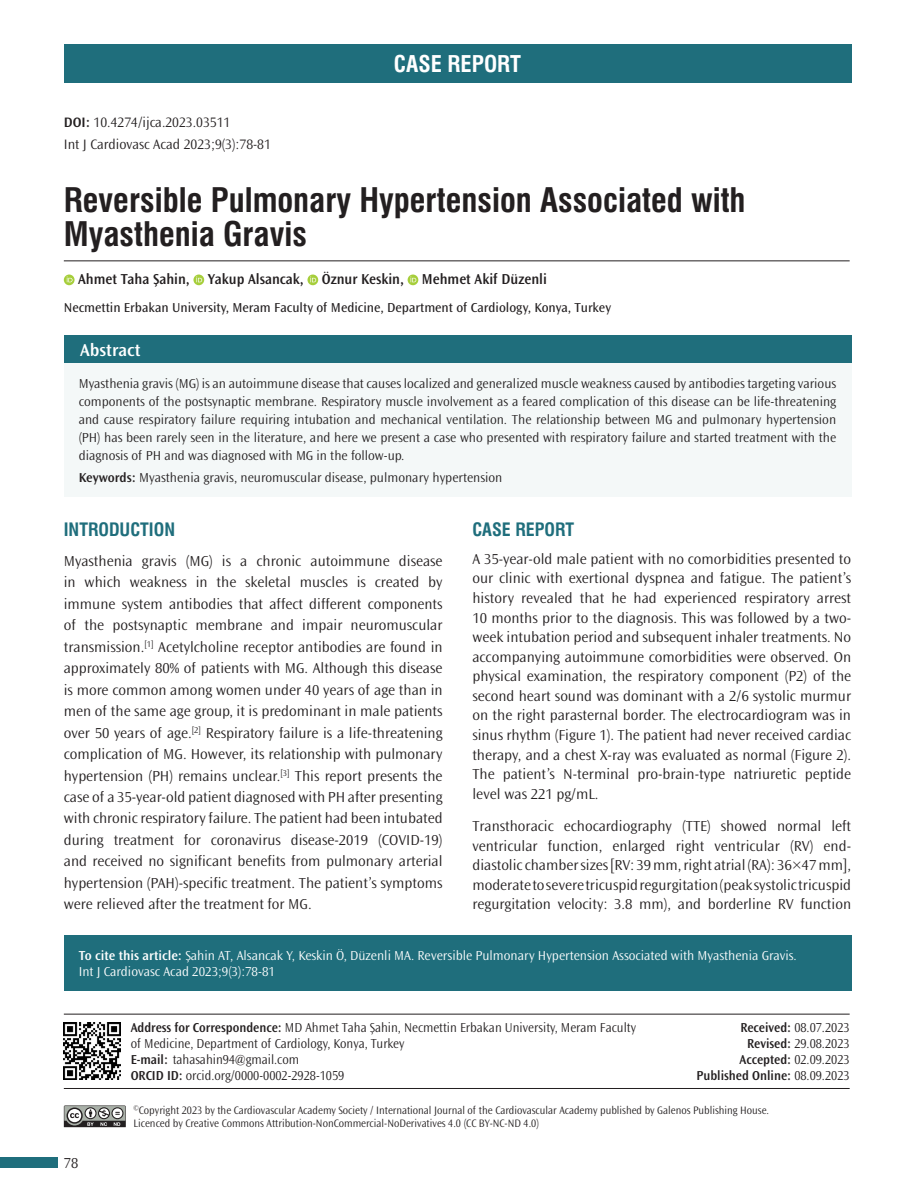
<style>
.page{position:relative;width:915px;height:1191px;background:#fff}
.page>*{position:absolute;margin:0;border:0;box-sizing:border-box;transform-origin:0 0}
.BASLIK{font:33px/34.5px "Swiss Condensed Bold Tr";color:#231f20}
.t1{font:22.5px "Swiss Condensed Bold Tr";color:#fff}
.ARA_BASLIK{font:18px "Swiss Condensed Bold Tr";color:#1f6e7c}
.t2{font:600 18px "Ocean Sans Std";color:#fff}
.YAZI{font:300 15px/21.5px "Ocean Sans Std";color:#231f20;text-align:justify}
.YAZARLAR{font:600 15px "Ocean Sans Std";color:#231f20;scale:.96 1}
.SAYFA_ARA{font:300 14.25px "Ocean Sans Std";color:#231f20}
.DOI{font:300 14.25px "Ocean Sans Std";color:#231f20}
.OZET{font:300 13.5px/18px "Ocean Sans Std";color:#231f20;text-align:justify}
.YAZISMA_KISMI{font:300 13.5px/15.8px "Ocean Sans Std";color:#231f20;scale:.95 1}
.CİTE_AS{font:300 13.5px "Ocean Sans Std";color:#fff}
.KURUM{font:13.5px "Ocean Sans Std";color:#231f20}
.TARİH{font:300 13.5px "Ocean Sans Std";color:#231f20;scale:.95 1}
.TARİH-2{font:600 13.5px "Ocean Sans Std";color:#231f20;scale:.95 1}
.t3{font:300 11.25px/13.5px "Ocean Sans Std";color:#231f20;scale:.95 1}
.s1{font-weight:600}
.s2{font-weight:300}
</style>
<div class="page">
<div style="left:64px;top:44px;width:786px;height:39px;background:#1f6e7c"></div>
<hr style="left:64px;top:1088px;width:785px;height:1px;background:#231f20">
<div style="left:0;top:1157px;width:57px;height:11px;background:#1f6e7c"></div>
<svg style="left:64px;top:1105px;width:62px;height:22px"></svg>
<img style="left:64px;top:1022px;width:57px;height:57px">
<svg style="left:64px;top:274px;width:10px;height:11px"></svg>
<svg style="left:67px;top:276px;width:5px;height:6px"></svg>
<svg style="left:193px;top:274px;width:11px;height:11px"></svg>
<svg style="left:196px;top:276px;width:6px;height:6px"></svg>
<svg style="left:307px;top:274px;width:11px;height:11px"></svg>
<svg style="left:310px;top:276px;width:6px;height:6px"></svg>
<svg style="left:407px;top:274px;width:11px;height:11px"></svg>
<svg style="left:410px;top:276px;width:6px;height:6px"></svg>
<hr style="left:64px;top:260px;width:785px;height:1px;background:#231f20">
<div style="left:64px;top:335px;width:786px;height:28px;background:#1f6e7c"></div>
<hr style="left:64px;top:1013px;width:785px;height:1px;background:#231f20">
<div style="left:64px;top:363px;width:786px;height:134px;background:#f4f8f8"></div>
<div style="left:64px;top:935px;width:786px;height:55px;background:#1f6e7c"></div>
<p class="DOI" style="left:64px;top:114px;width:168px"><span class="s1">DOI:</span> 10.4274/ijca.2023.03511</p>
<p class="SAYFA_ARA" style="left:64px;top:136px;width:208px">Int J Cardiovasc Acad 2023;9(3):78-81</p>
<h2 class="t1" style="left:394px;top:50px;width:129px">CASE REPORT</h2>
<p class="BASLIK" style="left:64px;top:183px;width:683px">Reversible Pulmonary Hypertension Associated with<br>Myasthenia Gravis</p>
<p class="YAZARLAR" style="left:78px;top:271px;width:489px">Ahmet Taha Şahin, Yakup Alsancak, Öznur Keskin, Mehmet Akif Düzenli</p>
<p class="KURUM" style="left:64px;top:300px;width:548px">Necmettin Erbakan University, Meram Faculty of Medicine, Department of Cardiology, Konya, Turkey</p>
<p class="t2" style="left:80px;top:340px;width:62px">Abstract</p>
<p class="OZET" style="left:79px;top:374px;width:758px">Myasthenia gravis (MG) is an autoimmune disease that causes localized and generalized muscle weakness caused by antibodies targeting various components of the postsynaptic membrane. Respiratory muscle involvement as a feared complication of this disease can be life-threatening and cause respiratory failure requiring intubation and mechanical ventilation. The relationship between MG and pulmonary hypertension (PH) has been rarely seen in the literature, and here we present a case who presented with respiratory failure and started treatment with the diagnosis of PH and was diagnosed with MG in the follow-up.</p>
<p class="OZET" style="left:79px;top:468px;width:425px"><span class="s1">Keywords:</span> Myasthenia gravis, neuromuscular disease, pulmonary hypertension</p>
<p class="ARA_BASLIK" style="left:64px;top:518px;width:113px">INTRODUCTION</p>
<p class="YAZI" style="left:64px;top:550px;width:380px">Myasthenia gravis (MG) is a chronic autoimmune disease in which weakness in the skeletal muscles is created by immune system antibodies that affect different components of the postsynaptic membrane and impair neuromuscular transmission.<sup>[1]</sup> Acetylcholine receptor antibodies are found in approximately 80% of patients with MG. Although this disease is more common among women under 40 years of age than in men of the same age group, it is predominant in male patients over 50 years of age.<sup>[2]</sup> Respiratory failure is a life-threatening complication of MG. However, its relationship with pulmonary hypertension (PH) remains unclear.<sup>[3]</sup> This report presents the case of a 35-year-old patient diagnosed with PH after presenting with chronic respiratory failure. The patient had been intubated during treatment for coronavirus disease-2019 (COVID-19) and received no significant benefits from pulmonary arterial hypertension (PAH)-specific treatment. The patient’s symptoms were relieved after the treatment for MG.</p>
<p class="ARA_BASLIK" style="left:472px;top:518px;width:103px">CASE REPORT</p>
<p class="YAZI" style="left:472px;top:549px;width:380px;line-height:19.5px">A 35-year-old male patient with no comorbidities presented to our clinic with exertional dyspnea and fatigue. The patient’s history revealed that he had experienced respiratory arrest 10 months prior to the diagnosis. This was followed by a two&shy;week intubation period and subsequent inhaler treatments. No accompanying autoimmune comorbidities were observed. On physical examination, the respiratory component (P2) of the second heart sound was dominant with a 2/6 systolic murmur on the right parasternal border. The electrocardiogram was in sinus rhythm (Figure 1). The patient had never received cardiac therapy, and a chest X-ray was evaluated as normal (Figure 2).<br>The patient’s N-terminal pro-brain-type natriuretic peptide level was 221 pg/mL.</p>
<p class="YAZI" style="left:472px;top:816px;width:380px;line-height:19.5px">Transthoracic echocardiography (TTE) showed normal left ventricular function, enlarged right ventricular (RV) end&shy;diastolic chamber sizes [RV: 39 mm, right atrial (RA): 36×47 mm], moderate to severe tricuspid regurgitation (peak systolic tricuspid regurgitation velocity: 3.8 mm), and borderline RV function</p>
<p class="CİTE_AS" style="left:79px;top:947px;width:719px"><span class="s1">To cite this article:</span> Şahin AT, Alsancak Y, Keskin Ö, Düzenli MA. Reversible Pulmonary Hypertension Associated with Myasthenia Gravis.</p>
<p class="CİTE_AS" style="left:79px;top:963px;width:198px">Int J Cardiovasc Acad 2023;9(3):78-81</p>
<p class="YAZISMA_KISMI" style="left:131px;top:1020px;width:533px"><span class="s1">Address for Correspondence:</span> MD Ahmet Taha Şahin, Necmettin Erbakan University, Meram Faculty of Medicine, Department of Cardiology, Konya, Turkey</p>
<p class="YAZISMA_KISMI" style="left:131px;top:1051px;width:179px"><span class="s1">E-mail:</span> tahasahin94@gmail.com</p>
<p class="YAZISMA_KISMI" style="left:131px;top:1067px;width:226px"><span class="s1">ORCID ID:</span> orcid.org/0000-0002-2928-1059</p>
<p class="TARİH" style="left:740px;top:1020px;width:116px"><span class="s1">Received:</span> 08.07.2023</p>
<p class="TARİH" style="left:746px;top:1036px;width:109px"><span class="s1">Revised:</span> 29.08.2023</p>
<p class="TARİH" style="left:739px;top:1052px;width:117px"><span class="s1">Accepted:</span> 02.09.2023</p>
<p class="TARİH-2" style="left:696px;top:1067px;width:162px">Published Online: <span class="s2">08.09.2023</span></p>
<p class="YAZI" style="left:64px;top:1152px;width:16px">78</p>
<p class="t3" style="left:134px;top:1103px;width:670px"><sup>©</sup>Copyright 2023 by the Cardiovascular Academy Society / International Journal of the Cardiovascular Academy published by Galenos Publishing House.<br>Licenced by Creative Commons Attribution-NonCommercial-NoDerivatives 4.0 (CC BY-NC-ND 4.0)</p>
</div>
